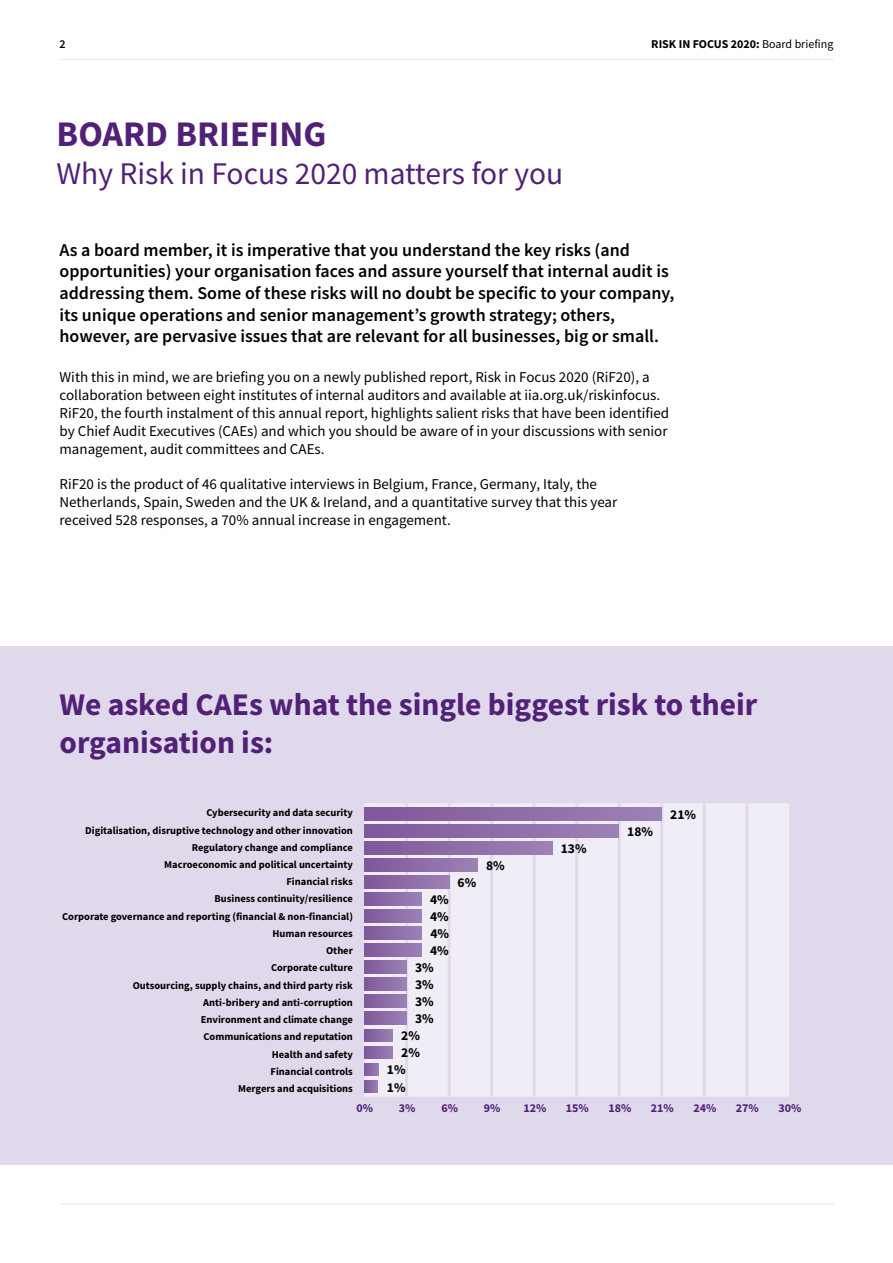
<style>
.page{position:relative;width:893px;height:1263px;background:#fff}
.page>*{position:absolute;margin:0;border:0;box-sizing:border-box;transform-origin:0 0}
.t1{font:700 36px "Source Sans Pro";color:#512178}
.t2{font:700 31.5px/37.8px "Source Sans Pro";color:#512178}
.t3{font:31.5px "Source Sans Pro";color:#512178}
.t4{font:600 18px/21.6px "Source Sans Pro";color:#000}
.t5{font:15px/18px "Source Sans Pro";color:#000}
.t6{font:700 13.5px "Source Sans Pro";color:#000}
.t7{font:700 12px "Source Sans Pro";color:#000}
.t8{font:700 12px "Source Sans Pro";color:#512178}
.t9{font:600 12px "Source Sans Pro";color:#000}
.t10{font:700 10.5px/17.2px "Source Sans Pro";color:#000;text-align:right}
.s1{font-weight:400}
</style>
<div class="page">
<hr style="left:60px;top:59px;width:773px;height:1px;background:#ededed">
<hr style="left:60px;top:1203px;width:773px;height:2px;background:#ededed">
<div style="left:0;top:646px;width:893px;height:519px;background:#e0d9ec"></div>
<div style="left:364px;top:803px;width:425px;height:294px;background:#f0edf6"></div>
<hr style="left:405px;top:803px;width:3px;height:294px;background:#e0d9ec">
<hr style="left:448px;top:803px;width:3px;height:294px;background:#e0d9ec">
<hr style="left:490px;top:803px;width:3px;height:294px;background:#e0d9ec">
<hr style="left:533px;top:803px;width:3px;height:294px;background:#e0d9ec">
<hr style="left:575px;top:803px;width:3px;height:294px;background:#e0d9ec">
<hr style="left:618px;top:803px;width:3px;height:294px;background:#e0d9ec">
<hr style="left:660px;top:803px;width:3px;height:294px;background:#e0d9ec">
<hr style="left:703px;top:803px;width:3px;height:294px;background:#e0d9ec">
<hr style="left:745px;top:803px;width:3px;height:294px;background:#e0d9ec">
<svg style="left:364px;top:808px;width:298px;height:13px;background:#8d6ca7"></svg>
<svg style="left:364px;top:825px;width:255px;height:13px;background:#8d6ca7"></svg>
<svg style="left:364px;top:842px;width:188px;height:13px;background:#8d6ca7"></svg>
<svg style="left:364px;top:859px;width:113px;height:13px"></svg>
<svg style="left:364px;top:876px;width:85px;height:13px"></svg>
<svg style="left:364px;top:893px;width:57px;height:13px"></svg>
<svg style="left:364px;top:910px;width:57px;height:13px"></svg>
<svg style="left:364px;top:927px;width:57px;height:13px"></svg>
<svg style="left:364px;top:944px;width:57px;height:13px"></svg>
<svg style="left:364px;top:961px;width:43px;height:13px"></svg>
<svg style="left:364px;top:978px;width:42px;height:13px"></svg>
<svg style="left:364px;top:995px;width:42px;height:13px"></svg>
<svg style="left:364px;top:1012px;width:42px;height:13px"></svg>
<svg style="left:364px;top:1029px;width:29px;height:13px"></svg>
<svg style="left:364px;top:1046px;width:29px;height:13px"></svg>
<svg style="left:364px;top:1063px;width:14px;height:13px"></svg>
<svg style="left:364px;top:1080px;width:14px;height:13px"></svg>
<p class="t9" style="left:60px;top:36px;width:8px">2</p>
<p class="t7" style="left:651px;top:36px;width:184px">RISK IN FOCUS 2020: <span class="s1">Board briefing</span></p>
<h1 class="t1" style="left:57px;top:110px;width:271px">BOARD BRIEFING</h1>
<h2 class="t3" style="left:57px;top:153px;width:508px">Why Risk in Focus 2020 matters for you</h2>
<p class="t4" style="left:60px;top:239px;width:616px">As a board member, it is imperative that you understand the key risks (and opportunities) your organisation faces and assure yourself that internal audit is addressing them. Some of these risks will no doubt be specific to your company, its unique operations and senior management’s growth strategy; others, however, are pervasive issues that are relevant for all businesses, big or small.</p>
<p class="t5" style="left:60px;top:367px;width:611px">With this in mind, we are briefing you on a newly published report, Risk in Focus 2020 (RiF20), a collaboration between eight institutes of internal auditors and available at iia.org.uk/riskinfocus.<br>RiF20, the fourth instalment of this annual report, highlights salient risks that have been identified by Chief Audit Executives (CAEs) and which you should be aware of in your discussions with senior management, audit committees and CAEs.</p>
<p class="t5" style="left:60px;top:474px;width:559px">RiF20 is the product of 46 qualitative interviews in Belgium, France, Germany, Italy, the<br>Netherlands, Spain, Sweden and the UK &amp; Ireland, and a quantitative survey that this year received 528 responses, a 70% annual increase in engagement.</p>
<h2 class="t2" style="left:60px;top:685px;width:699px">We asked CAEs what the single biggest risk to their organisation is:</h2>
<p class="t10" style="left:62px;top:804px;width:292px">Cybersecurity and data security<br>Digitalisation, disruptive technology and other innovation<br>Regulatory change and compliance<br>Macroeconomic and political uncertainty<br>Financial risks<br>Business continuity/resilience<br>Corporate governance and reporting (financial &amp; non-financial)<br>Human resources<br>Other<br>Corporate culture<br>Outsourcing, supply chains, and third party risk<br>Anti-bribery and anti-corruption<br>Environment and climate change<br>Communications and reputation<br>Health and safety<br>Financial controls<br>Mergers and acquisitions</p>
<p class="t6" style="left:670px;top:806px;width:27px">21%</p>
<p class="t6" style="left:627px;top:823px;width:27px">18%</p>
<p class="t6" style="left:561px;top:840px;width:27px">13%</p>
<p class="t6" style="left:486px;top:857px;width:20px">8%</p>
<p class="t6" style="left:458px;top:874px;width:20px">6%</p>
<p class="t6" style="left:430px;top:891px;width:20px">4%</p>
<p class="t6" style="left:430px;top:908px;width:20px">4%</p>
<p class="t6" style="left:430px;top:925px;width:20px">4%</p>
<p class="t6" style="left:430px;top:942px;width:20px">4%</p>
<p class="t6" style="left:415px;top:959px;width:20px">3%</p>
<p class="t6" style="left:415px;top:976px;width:20px">3%</p>
<p class="t6" style="left:415px;top:993px;width:20px">3%</p>
<p class="t6" style="left:415px;top:1010px;width:20px">3%</p>
<p class="t6" style="left:401px;top:1027px;width:20px">2%</p>
<p class="t6" style="left:401px;top:1044px;width:20px">2%</p>
<p class="t6" style="left:387px;top:1061px;width:20px">1%</p>
<p class="t6" style="left:387px;top:1078px;width:20px">1%</p>
<p class="t8" style="left:356px;top:1100px;width:18px">0%</p>
<p class="t8" style="left:399px;top:1100px;width:18px">3%</p>
<p class="t8" style="left:441px;top:1100px;width:18px">6%</p>
<p class="t8" style="left:484px;top:1100px;width:18px">9%</p>
<p class="t8" style="left:523px;top:1100px;width:24px">12%</p>
<p class="t8" style="left:566px;top:1100px;width:24px">15%</p>
<p class="t8" style="left:608px;top:1100px;width:24px">18%</p>
<p class="t8" style="left:651px;top:1100px;width:24px">21%</p>
<p class="t8" style="left:693px;top:1100px;width:24px">24%</p>
<p class="t8" style="left:736px;top:1100px;width:24px">27%</p>
<p class="t8" style="left:778px;top:1100px;width:24px">30%</p>
</div>
